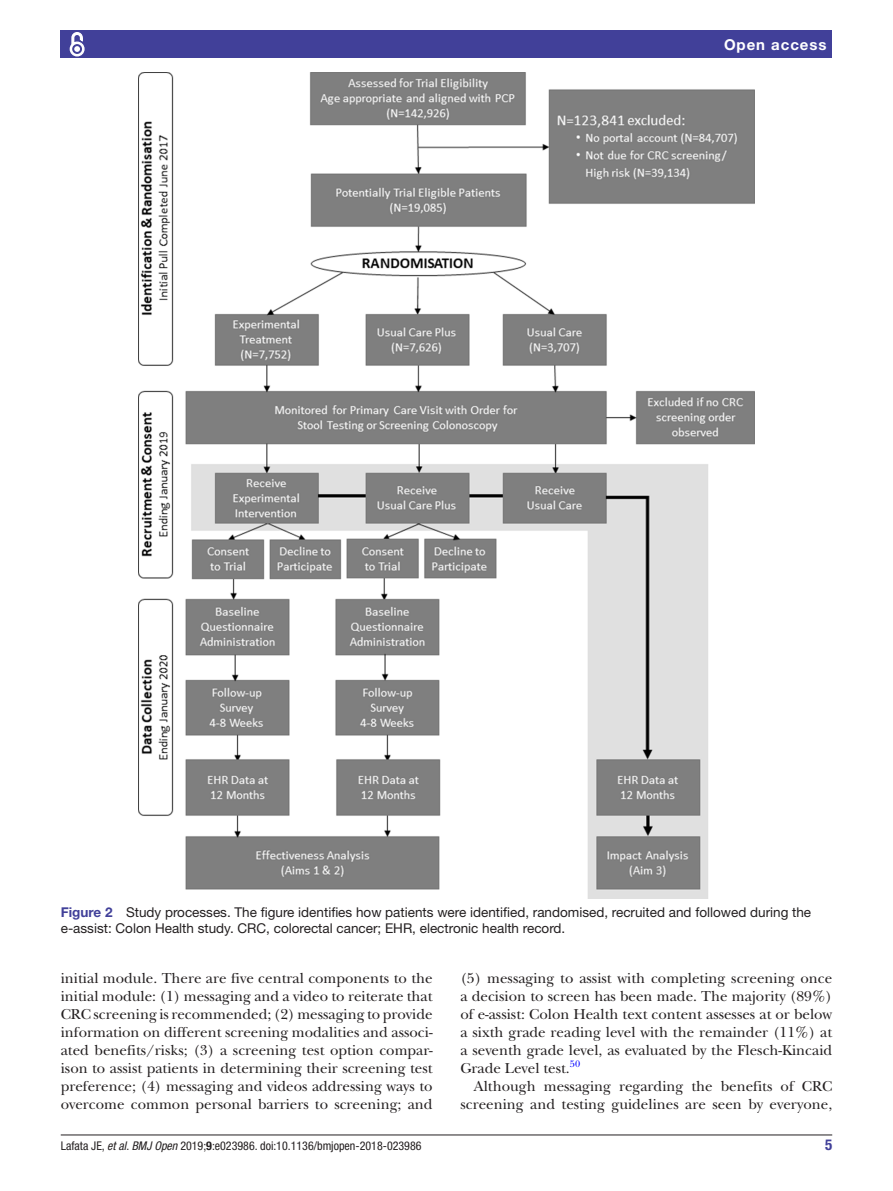
<style>
.page{position:relative;width:893px;height:1191px;background:#fff}
.page>*{position:absolute;margin:0;border:0;box-sizing:border-box;transform-origin:0 0}
.t1{font:15px/18px "New Baskerville";color:#231f20;text-align:justify}
.t2{font:700 15px "Helvetica Neue LT Std";letter-spacing:.065em;color:#fff}
.t3{font:700 condensed 15px "Helvetica Neue LT Std";color:#414099}
.t4{font:13.5px/16.2px "Helvetica Neue LT Std";color:#231f20}
.t5{font:condensed 12px "Helvetica Neue LT Std";color:#231f20}
.t6{font:9.9px "New Baskerville";color:#00f}
.s1{font-weight:700;color:#414099}
.s2{font-style:italic}
.s3{font-weight:700}
</style>
<div class="page">
<hr style="left:61px;top:1134px;width:771px;height:1px;background:#231f20">
<div style="left:61px;top:31px;width:771px;height:27px;background:#414099"></div>
<svg style="left:69px;top:32px;width:16px;height:25px"></svg>
<img style="left:138px;top:73px;width:617px;height:826px">
<p class="t2" style="left:724px;top:35px;width:104px">Open access</p>
<p class="t4" style="left:61px;top:903px;width:752px"><span class="s1">Figure 2</span> Study processes. The figure identifies how patients were identified, randomised, recruited and followed during the e-assist: Colon Health study. CRC, colorectal cancer; EHR, electronic health record.</p>
<p class="t1" style="left:61px;top:969px;width:373px">initial module. There are five central components to the initial module: (1) messaging and a video to reiterate that CRC screening is recommended; (2) messaging to provide information on different screening modalities and associ&shy;ated benefits/risks; (3) a screening test option compar&shy;ison to assist patients in determining their screening test preference; (4) messaging and videos addressing ways to overcome common personal barriers to screening; and</p>
<p class="t1" style="left:460px;top:969px;width:373px">(5) messaging to assist with completing screening once a decision to screen has been made. The majority (89%) of e-assist: Colon Health text content assesses at or below a sixth grade reading level with the remainder (11%) at a seventh grade level, as evaluated by the Flesch-Kincaid Grade Level test.</p>
<p class="t6" style="left:570px;top:1057px;width:12px">50</p>
<p class="t1" style="left:460px;top:1077px;width:373px;text-align:right">Although messaging regarding the benefits of CRC screening and testing guidelines are seen by everyone,</p>
<p class="t5" style="left:61px;top:1138px;width:362px">Lafata JE, <span class="s2">et al</span>. <span class="s2">BMJ Open</span> 2019;<span class="s3">9</span>:e023986. doi:10.1136/bmjopen-2018-023986</p>
<p class="t3" style="left:825px;top:1135px;width:9px">5</p>
</div>
